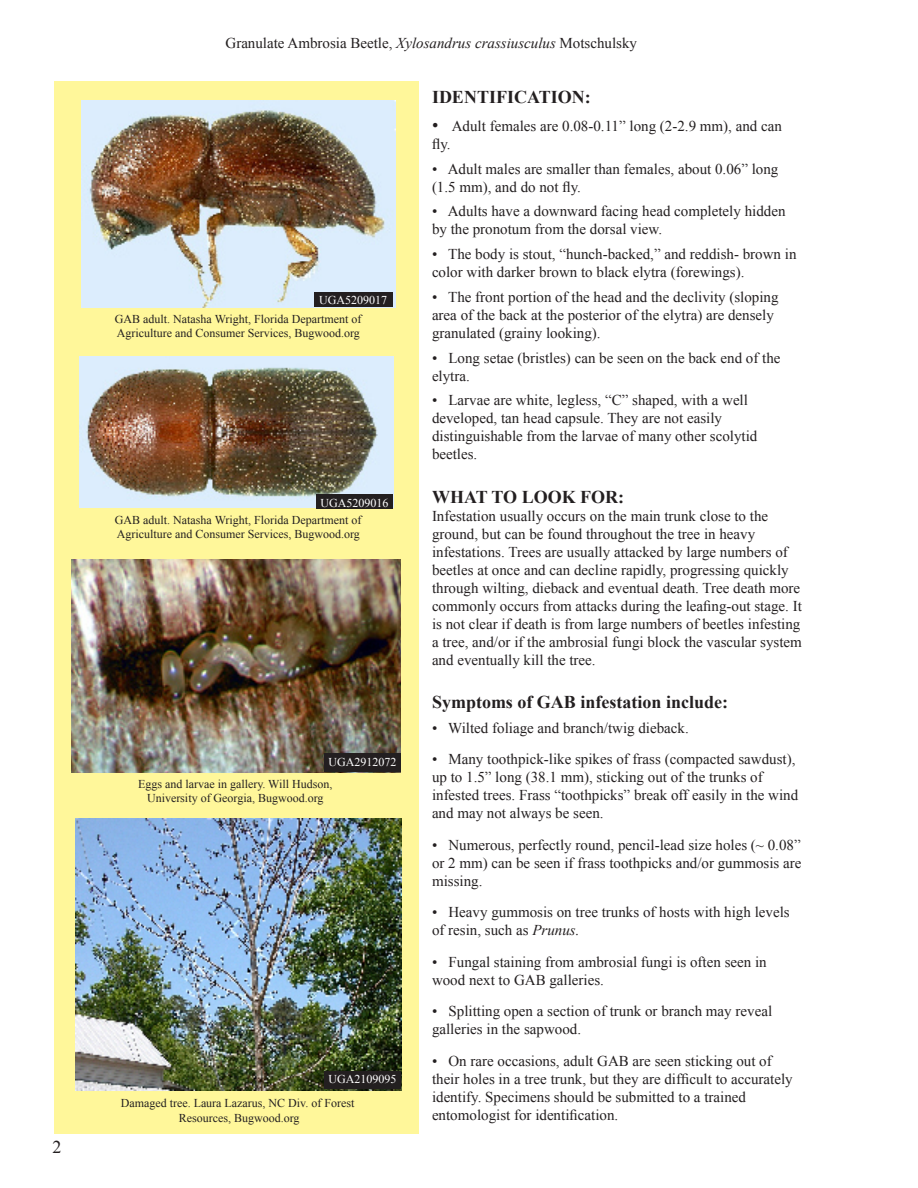
<style>
.page{position:relative;width:918px;height:1188px;background:#fff}
.page>*{position:absolute;margin:0;border:0;box-sizing:border-box;transform-origin:0 0}
.t1{font:700 18px "Times New Roman";color:#231f20}
.t2{font:18px "Times New Roman";color:#231f20}
.t3{font:15px/18px "Times New Roman";color:#231f20}
.t4{font:12px "Times New Roman";color:#231f20}
.t5{font:12px "Times New Roman";color:#fff}
.s1{font-style:italic}
.s2{font-size:18px}
</style>
<div class="page">
<div style="left:54px;top:81px;width:364px;height:1053px;background:#fff79a"></div>
<img style="left:82px;top:101px;width:313px;height:206px">
<img style="left:80px;top:356px;width:313px;height:151px">
<img style="left:71px;top:560px;width:330px;height:213px">
<img style="left:76px;top:818px;width:326px;height:272px">
<div style="left:324px;top:753px;width:76px;height:19px;background:#231f20"></div>
<div style="left:324px;top:1071px;width:77px;height:18px;background:#231f20"></div>
<div style="left:316px;top:494px;width:77px;height:15px;background:#231f20"></div>
<div style="left:315px;top:292px;width:78px;height:14px;background:#231f20"></div>
<p class="t2" style="left:53px;top:1135px;width:10px">2</p>
<p class="t3" style="left:226px;top:34px;width:413px">Granulate Ambrosia Beetle, <span class="s1">Xylosandrus crassiusculus</span> Motschulsky</p>
<p class="t5" style="left:319px;top:292px;width:69px">UGA5209017</p>
<p class="t4" style="left:115px;top:311px;width:248px">GAB adult. Natasha Wright, Florida Department of</p>
<p class="t4" style="left:117px;top:325px;width:245px">Agriculture and Consumer Services, Bugwood.org</p>
<p class="t5" style="left:320px;top:494px;width:69px">UGA5209016</p>
<p class="t4" style="left:115px;top:512px;width:248px">GAB adult. Natasha Wright, Florida Department of</p>
<p class="t4" style="left:117px;top:526px;width:245px">Agriculture and Consumer Services, Bugwood.org</p>
<p class="t5" style="left:328px;top:754px;width:69px">UGA2912072</p>
<p class="t4" style="left:138px;top:776px;width:196px">Eggs and larvae in gallery. Will Hudson,</p>
<p class="t4" style="left:147px;top:790px;width:178px">University of Georgia, Bugwood.org</p>
<p class="t5" style="left:328px;top:1071px;width:69px">UGA2109095</p>
<p class="t4" style="left:121px;top:1095px;width:235px">Damaged tree. Laura Lazarus, NC Div. of Forest</p>
<p class="t4" style="left:179px;top:1110px;width:122px">Resources, Bugwood.org</p>
<p class="t1" style="left:432px;top:84px;width:160px">IDENTIFICATION:</p>
<p class="t3" style="left:432px;top:117px;width:351px"><span class="s2">•</span> Adult females are 0.08-0.11” long (2-2.9 mm), and can fly.</p>
<p class="t3" style="left:432px;top:159px;width:348px">• Adult males are smaller than females, about 0.06” long (1.5 mm), and do not fly.</p>
<p class="t3" style="left:432px;top:202px;width:355px">• Adults have a downward facing head completely hidden by the pronotum from the dorsal view.</p>
<p class="t3" style="left:432px;top:245px;width:366px">• The body is stout, “hunch-backed,” and reddish- brown in color with darker brown to black elytra (forewings).</p>
<p class="t3" style="left:432px;top:288px;width:348px">• The front portion of the head and the declivity (sloping area of the back at the posterior of the elytra) are densely granulated (grainy looking).</p>
<p class="t3" style="left:432px;top:348px;width:350px">• Long setae (bristles) can be seen on the back end of the elytra.</p>
<p class="t3" style="left:432px;top:391px;width:318px">• Larvae are white, legless, “C” shaped, with a well</p>
<p class="t3" style="left:432px;top:409px;width:292px">developed, tan head capsule. They are not easily</p>
<p class="t3" style="left:432px;top:427px;width:327px">distinguishable from the larvae of many other scolytid beetles.</p>
<p class="t1" style="left:432px;top:484px;width:194px">WHAT TO LOOK FOR:</p>
<p class="t3" style="left:432px;top:506px;width:338px">Infestation usually occurs on the main trunk close to the ground, but can be found throughout the tree in heavy</p>
<p class="t3" style="left:432px;top:542px;width:371px">infestations. Trees are usually attacked by large numbers of beetles at once and can decline rapidly, progressing quickly through wilting, dieback and eventual death. Tree death more commonly occurs from attacks during the leafing-out stage. It is not clear if death is from large numbers of beetles infesting a tree, and/or if the ambrosial fungi block the vascular system and eventually kill the tree.</p>
<p class="t1" style="left:432px;top:689px;width:298px">Symptoms of GAB infestation include:</p>
<p class="t3" style="left:432px;top:718px;width:258px">• Wilted foliage and branch/twig dieback.</p>
<p class="t3" style="left:432px;top:750px;width:368px">• Many toothpick-like spikes of frass (compacted sawdust), up to 1.5” long (38.1 mm), sticking out of the trunks of infested trees. Frass “toothpicks” break off easily in the wind and may not always be seen.</p>
<p class="t3" style="left:432px;top:835px;width:371px;text-align:justify">• Numerous, perfectly round, pencil-lead size holes (~ 0.08” or 2 mm) can be seen if frass toothpicks and/or gummosis are missing.</p>
<p class="t3" style="left:432px;top:903px;width:359px">• Heavy gummosis on tree trunks of hosts with high levels of resin, such as <span class="s1">Prunus.</span></p>
<p class="t3" style="left:432px;top:952px;width:336px">• Fungal staining from ambrosial fungi is often seen in wood next to GAB galleries.</p>
<p class="t3" style="left:432px;top:1002px;width:342px">• Splitting open a section of trunk or branch may reveal galleries in the sapwood.</p>
<p class="t3" style="left:432px;top:1051px;width:362px">• On rare occasions, adult GAB are seen sticking out of their holes in a tree trunk, but they are difficult to accurately identify. Specimens should be submitted to a trained entomologist for identification.</p>
</div>
